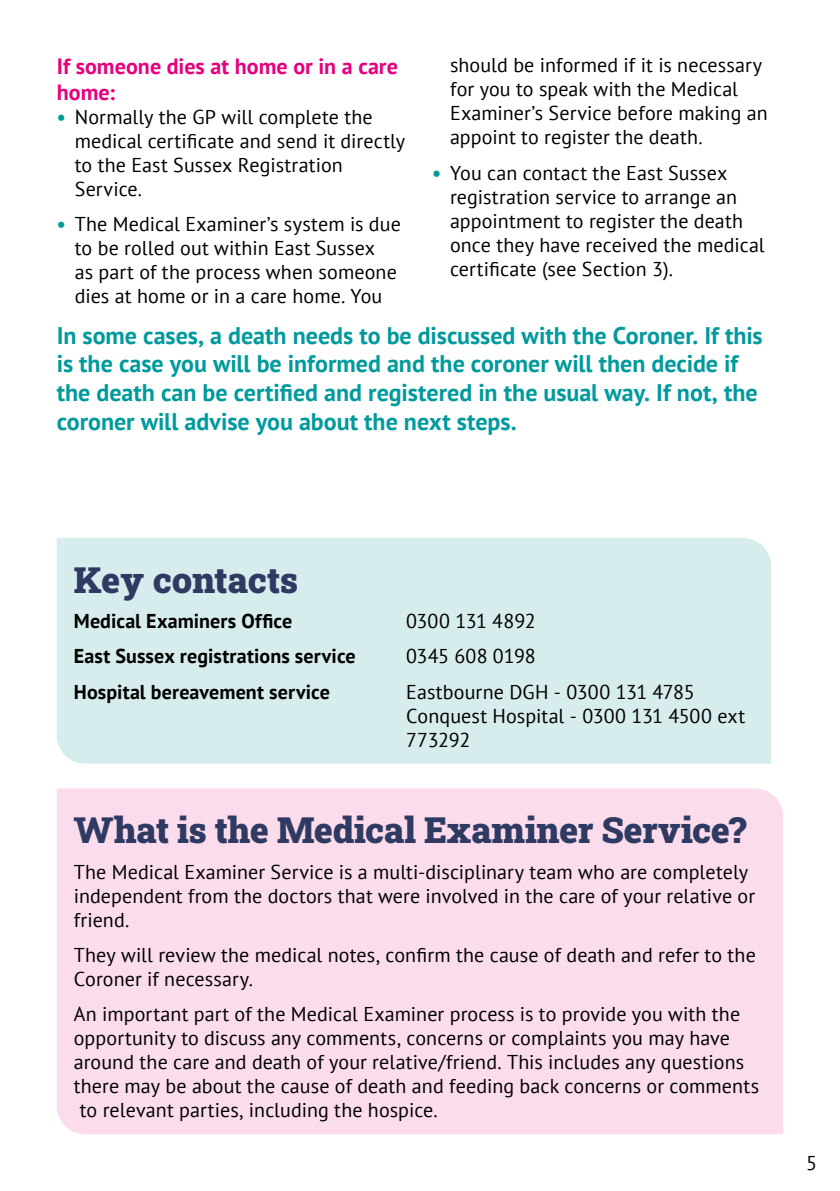
<style>
.page{position:relative;width:840px;height:1191px;background:#fff}
.page>*{position:absolute;margin:0;border:0;box-sizing:border-box;transform-origin:0 0}
.t1{font:900 36px "Roboto Slab";letter-spacing:-.005em;color:#2f3a62}
.t2{font:700 24px/28.8px "PT Sans";color:#009a9d}
.t3{font:700 22px/26.4px "PT Sans";letter-spacing:.005em;color:#e6007d}
.t4{font:20px/24px "PT Sans";letter-spacing:.005em;color:#000}
.t5{font:700 20px "PT Sans";letter-spacing:.005em;color:#000}
.s1{font-weight:700;color:#009a9d}
</style>
<div class="page">
<div style="left:57px;top:788px;width:725px;height:346px;background:#fbdcec"></div>
<div style="left:57px;top:538px;width:713px;height:225px;background:#d6eced"></div>
<p class="t3" style="left:57px;top:52px;width:342px">If someone dies at home or in a care home:</p>
<p class="t4" style="left:75px;top:107px;width:332px;text-indent:-18px"><span class="s1">•</span> Normally the GP will complete the medical certi昀椀cate and send it directly to the East Sussex Registration<br>Service.</p>
<p class="t4" style="left:75px;top:214px;width:327px;text-indent:-18px"><span class="s1">•</span> The Medical Examiner’s system is due to be rolled out within East Sussex<br>as part of the process when someone dies at home or in a care home. You</p>
<p class="t4" style="left:450px;top:55px;width:319px">should be informed if it is necessary for you to speak with the Medical Examiner’s Service before making an appoint to register the death.</p>
<p class="t4" style="left:450px;top:163px;width:316px;text-indent:-18px"><span class="s1">•</span> You can contact the East Sussex registration service to arrange an appointment to register the death once they have received the medical certi昀椀cate (see Section 3).</p>
<p class="t2" style="left:57px;top:320px;width:707px">In some cases, a death needs to be discussed with the Coroner. If this is the case you will be informed and the coroner will then decide if the death can be certi昀椀ed and registered in the usual way. If not, the coroner will advise you about the next steps.</p>
<h1 class="t1" style="left:74px;top:565px;width:226px">Key contacts</h1>
<p class="t5" style="left:74px;top:608px;width:220px">Medical Examiners Of昀椀ce</p>
<p class="t4" style="left:406px;top:611px;width:131px">0300 131 4892</p>
<p class="t5" style="left:74px;top:643px;width:283px">East Sussex registrations service</p>
<p class="t4" style="left:406px;top:646px;width:131px">0345 608 0198</p>
<p class="t5" style="left:74px;top:678px;width:257px">Hospital bereavement service</p>
<p class="t4" style="left:406px;top:682px;width:340px">Eastbourne DGH - 0300 131 4785<br>Conquest Hospital - 0300 131 4500 ext<br>773292</p>
<h1 class="t1" style="left:74px;top:815px;width:673px">What is the Medical Examiner Service?</h1>
<p class="t4" style="left:74px;top:861px;width:682px">The Medical Examiner Service is a multi-disciplinary team who are completely independent from the doctors that were involved in the care of your relative or friend.</p>
<p class="t4" style="left:74px;top:942px;width:683px">They will review the medical notes, con昀椀rm the cause of death and refer to the<br>Coroner if necessary.</p>
<p class="t4" style="left:74px;top:1004px;width:667px">An important part of the Medical Examiner process is to provide you with the</p>
<p class="t4" style="left:74px;top:1028px;width:657px">opportunity to discuss any comments, concerns or complaints you may have</p>
<p class="t4" style="left:74px;top:1052px;width:671px">around the care and death of your relative/friend. This includes any questions</p>
<p class="t4" style="left:74px;top:1076px;width:686px">there may be about the cause of death and feeding back concerns or comments</p>
<p class="t4" style="left:80px;top:1100px;width:359px">to relevant parties, including the hospice.</p>
<p class="t4" style="left:805px;top:1153px;width:12px">5</p>
</div>
